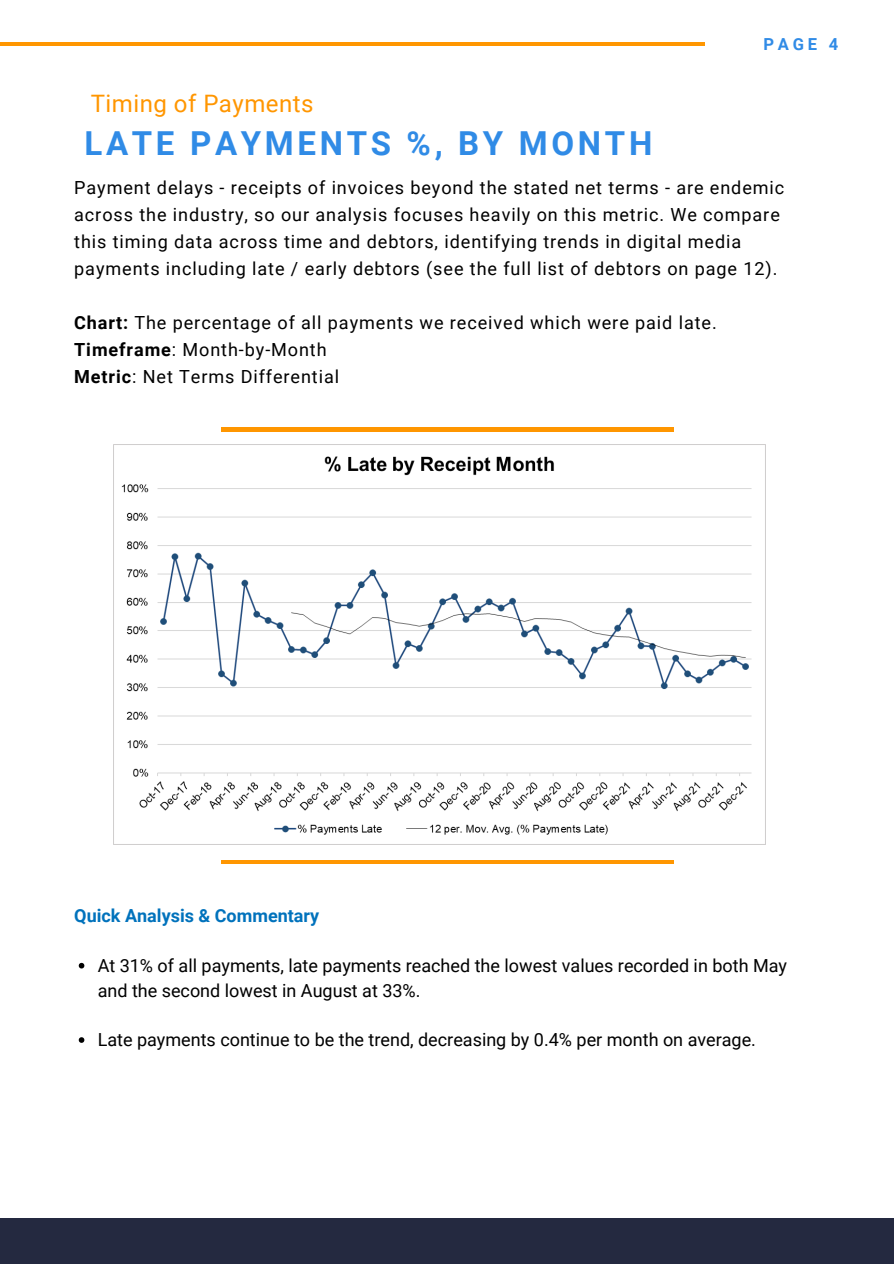
<style>
.page{position:relative;width:894px;height:1264px;background:#fff}
.page>*{position:absolute;margin:0;border:0;box-sizing:border-box;transform-origin:0 0}
.t1{font:700 33px "Roboto";letter-spacing:.11em;color:#308be6}
.t2{font:24px "Roboto";letter-spacing:.02em;color:#ff9600}
.t3{font:18px/27px "Roboto";letter-spacing:.05em;color:#000}
.t4{font:18px/24.8px "Roboto";color:#000}
.t5{font:700 18px "Roboto";color:#0072bc}
.t6{font:700 16.5px "Roboto";color:#308be6}
.s1{font-weight:700}
</style>
<div class="page">
<hr style="left:221px;top:427px;width:452px;height:4px;background:#ff9600">
<hr style="left:221px;top:860px;width:452px;height:3px;background:#ff9600">
<hr style="left:0;top:42px;width:704px;height:3px;background:#ff9600">
<div style="left:0;top:1218px;width:893px;height:45px;background:#242940"></div>
<img style="left:121px;top:456px;width:631px;height:379px">
<svg style="left:79px;top:962px;width:5px;height:6px"></svg>
<svg style="left:79px;top:1037px;width:5px;height:5px"></svg>
<p class="t2" style="left:91px;top:89px;width:224px">Timing of Payments</p>
<p class="t1" style="left:84px;top:124px;width:569px">LATE PAYMENTS %, BY MONTH</p>
<p class="t6" style="left:763px;top:35px;width:76px">PAGE 4</p>
<p class="t3" style="left:74px;top:174px;width:711px">Payment delays - receipts of invoices beyond the stated net terms - are endemic across the industry, so our analysis focuses heavily on this metric. We compare this timing data across time and debtors, identifying trends in digital media payments including late / early debtors (see the full list of debtors on page 12).</p>
<p class="t3" style="left:74px;top:309px;width:643px"><span class="s1">Chart:</span> The percentage of all payments we received which were paid late.</p>
<p class="t3" style="left:74px;top:336px;width:254px"><span class="s1">Timeframe</span>: Month-by-Month</p>
<p class="t3" style="left:74px;top:363px;width:266px"><span class="s1">Metric</span>: Net Terms Differential</p>
<p class="t5" style="left:74px;top:905px;width:246px">Quick Analysis &amp; Commentary</p>
<p class="t4" style="left:98px;top:953px;width:690px">At 31% of all payments, late payments reached the lowest values recorded in both May and the second lowest in August at 33%.</p>
<p class="t4" style="left:98px;top:1027px;width:659px">Late payments continue to be the trend, decreasing by 0.4% per month on average.</p>
</div>
